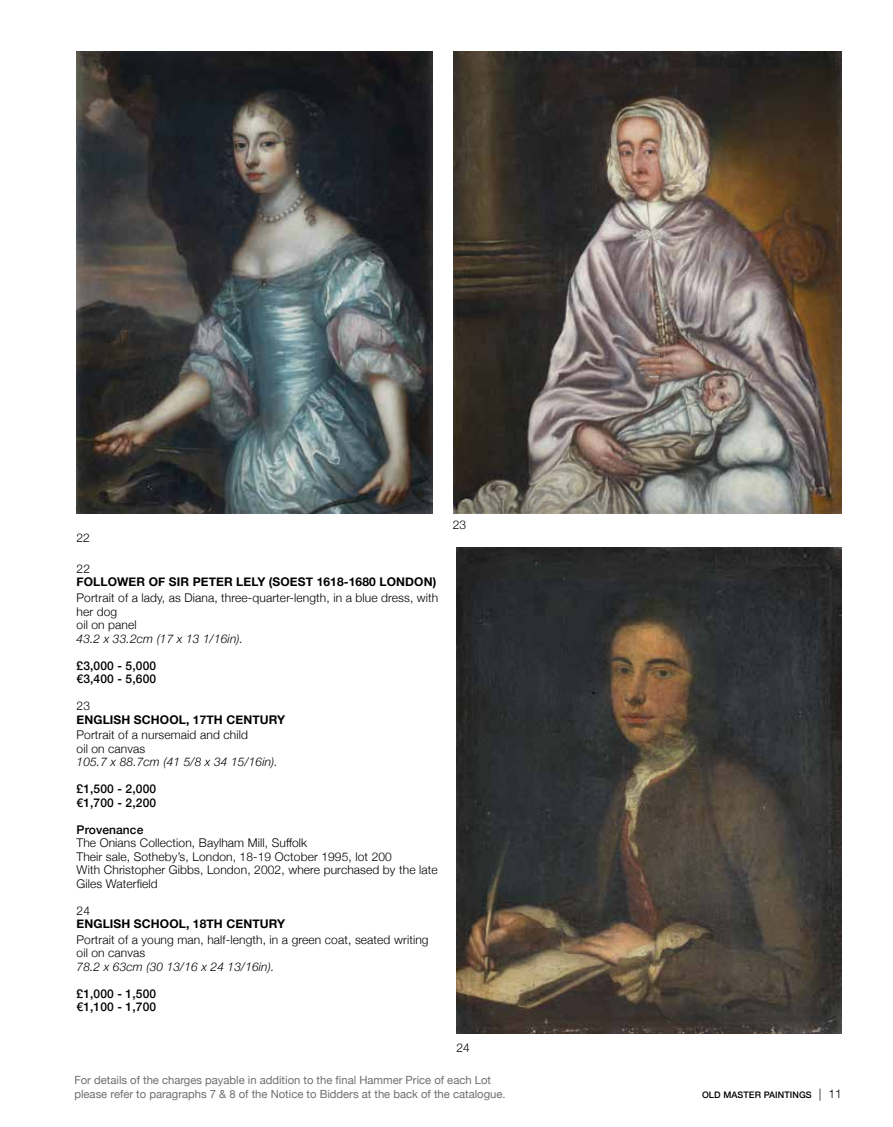
<style>
.page{position:relative;width:893px;height:1127px;background:#fff}
.page>*{position:absolute;margin:0;border:0;box-sizing:border-box;transform-origin:0 0}
.t1{font:300 12px/13.5px "Helvetica Neue";letter-spacing:.01em;color:#000}
.t2{font:700 12px "Helvetica Neue";letter-spacing:.01em;color:#000}
.t3{font:italic 300 12px "Helvetica Neue";letter-spacing:.01em;color:#000}
.t4{font:500 12px/13.5px "Helvetica Neue";letter-spacing:.01em;color:#000}
.t5{font:11.25px/13.5px "Helvetica Neue";color:#6f6f6f}
.t6{font:500 9px "Helvetica Neue";letter-spacing:.01em;color:#000}
.s1{font-weight:300;font-size:12px}
</style>
<div class="page">
<img style="left:456px;top:547px;width:386px;height:486px">
<img style="left:77px;top:51px;width:355px;height:463px">
<img style="left:454px;top:51px;width:387px;height:463px">
<p class="t1" style="left:77px;top:530px;width:15px">22</p>
<p class="t1" style="left:77px;top:561px;width:15px">22</p>
<p class="t2" style="left:77px;top:573px;width:361px">FOLLOWER OF SIR PETER LELY (SOEST 1618-1680 LONDON)</p>
<p class="t1" style="left:77px;top:590px;width:363px">Portrait of a lady, as Diana, three-quarter-length, in a blue dress, with her dog<br>oil on panel</p>
<p class="t3" style="left:77px;top:629px;width:168px">43.2 x 33.2cm (17 x 13 1/16in).</p>
<p class="t4" style="left:77px;top:657px;width:81px">£3,000 - 5,000 €3,400 - 5,600</p>
<p class="t1" style="left:77px;top:698px;width:15px">23</p>
<p class="t2" style="left:77px;top:710px;width:210px">ENGLISH SCHOOL, 17TH CENTURY</p>
<p class="t1" style="left:77px;top:727px;width:173px">Portrait of a nursemaid and child oil on canvas</p>
<p class="t3" style="left:77px;top:752px;width:203px">105.7 x 88.7cm (41 5/8 x 34 15/16in).</p>
<p class="t4" style="left:77px;top:781px;width:81px">£1,500 - 2,000 €1,700 - 2,200</p>
<p class="t4" style="left:77px;top:822px;width:68px">Provenance</p>
<p class="t1" style="left:77px;top:835px;width:363px">The Onians Collection, Baylham Mill, Suffolk<br>Their sale, Sotheby’s, London, 18-19 October 1995, lot 200<br>With Christopher Gibbs, London, 2002, where purchased by the late Giles Waterfield</p>
<p class="t1" style="left:77px;top:903px;width:15px">24</p>
<p class="t2" style="left:77px;top:914px;width:210px">ENGLISH SCHOOL, 18TH CENTURY</p>
<p class="t1" style="left:77px;top:932px;width:354px">Portrait of a young man, half-length, in a green coat, seated writing oil on canvas</p>
<p class="t3" style="left:77px;top:957px;width:199px">78.2 x 63cm (30 13/16 x 24 13/16in).</p>
<p class="t4" style="left:77px;top:986px;width:81px">£1,000 - 1,500 €1,100 - 1,700</p>
<p class="t1" style="left:453px;top:517px;width:15px">23</p>
<p class="t1" style="left:456px;top:1040px;width:15px">24</p>
<p class="t5" style="left:74px;top:1074px;width:433px">For details of the charges payable in addition to the final Hammer Price of each Lot please refer to paragraphs 7 &amp; 8 of the Notice to Bidders at the back of the catalogue.</p>
<p class="t6" style="left:702px;top:1088px;width:141px">OLD MASTER PAINTINGS <span class="s1">| 11</span></p>
</div>
